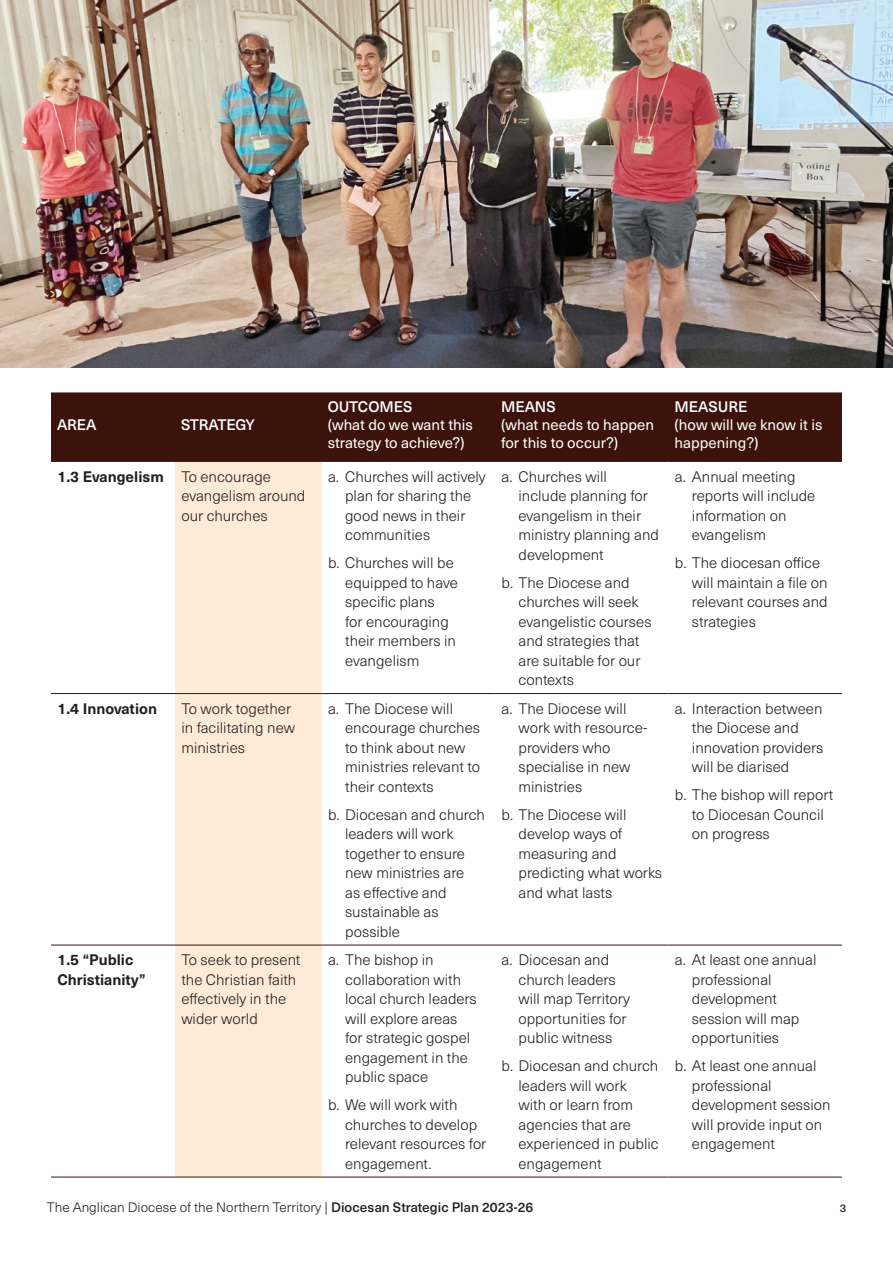
<style>
.page{position:relative;width:893px;height:1263px;background:#fff}
.page>*{position:absolute;margin:0;border:0;box-sizing:border-box;transform-origin:0 0}
.t1{font:300 15px/19.5px "Neue Haas Unica W1 G";color:#231f20}
.t2{font:15px/18px "Neue Haas Unica W1 G";color:#fff}
.t3{font:700 15px/19.5px "Neue Haas Unica W1 G";color:#231f20}
.t4{font:500 15px "Neue Haas Unica W1 G";color:#fff}
.t5{font:500 15px "Neue Haas Unica W1 G";letter-spacing:-.02em;color:#fff}
.t6{font:300 13.5px "Neue Haas Unica W1 G";color:#231f20}
.t7{font:13.5px "Neue Haas Unica W1 G";color:#231f20}
.s1{font-weight:700}
.s2{font-weight:500}
</style>
<div class="page">
<div style="left:51px;top:392px;width:791px;height:68px;background:#3b130a"></div>
<div style="left:175px;top:462px;width:147px;height:715px;background:#feead6"></div>
<hr style="left:51px;top:693px;width:124px;height:1px;background:#3b130a">
<hr style="left:175px;top:693px;width:147px;height:1px;background:#3b130a">
<hr style="left:322px;top:693px;width:173px;height:1px;background:#3b130a">
<hr style="left:495px;top:693px;width:174px;height:1px;background:#3b130a">
<hr style="left:669px;top:693px;width:173px;height:1px;background:#3b130a">
<hr style="left:51px;top:945px;width:124px;height:1px;background:#3b130a">
<hr style="left:175px;top:945px;width:147px;height:1px;background:#3b130a">
<hr style="left:322px;top:945px;width:173px;height:1px;background:#3b130a">
<hr style="left:495px;top:945px;width:174px;height:1px;background:#3b130a">
<hr style="left:669px;top:945px;width:173px;height:1px;background:#3b130a">
<hr style="left:51px;top:1177px;width:124px;height:1px;background:#3b130a">
<hr style="left:175px;top:1177px;width:147px;height:1px;background:#3b130a">
<hr style="left:322px;top:1177px;width:173px;height:1px;background:#3b130a">
<hr style="left:495px;top:1177px;width:174px;height:1px;background:#3b130a">
<hr style="left:669px;top:1177px;width:173px;height:1px;background:#3b130a">
<hr style="left:51px;top:460px;width:124px;height:2px;background:#3b130a">
<hr style="left:175px;top:460px;width:147px;height:2px;background:#3b130a">
<hr style="left:322px;top:460px;width:173px;height:2px;background:#3b130a">
<hr style="left:495px;top:460px;width:174px;height:2px;background:#3b130a">
<hr style="left:669px;top:460px;width:173px;height:2px;background:#3b130a">
<img style="left:0;top:0;width:893px;height:368px">
<p class="t4" style="left:57px;top:414px;width:41px">AREA</p>
<p class="t5" style="left:181px;top:414px;width:75px">STRATEGY</p>
<p class="t4" style="left:328px;top:396px;width:86px">OUTCOMES</p>
<p class="t2" style="left:328px;top:415px;width:147px">(what do we want this strategy to achieve?)</p>
<p class="t1" style="left:181px;top:466px;width:126px;text-indent:-124px"><span class="s1">1.3 Evangelism</span> To encourage evangelism around our churches</p>
<p class="t1" style="left:345px;top:466px;width:142px;text-indent:-17px">a. Churches will actively plan for sharing the good news in their communities</p>
<p class="t1" style="left:345px;top:552px;width:114px;text-indent:-17px">b. Churches will be equipped to have specific plans<br>for encouraging their members in evangelism</p>
<p class="t3" style="left:57px;top:697px;width:101px">1.4 Innovation</p>
<p class="t1" style="left:181px;top:698px;width:115px">To work together in facilitating new ministries</p>
<p class="t1" style="left:345px;top:698px;width:136px;text-indent:-17px">a. The Diocese will encourage churches to think about new ministries relevant to their contexts</p>
<p class="t1" style="left:345px;top:804px;width:141px;text-indent:-17px">b. Diocesan and church leaders will work together to ensure new ministries are<br>as effective and sustainable as possible</p>
<p class="t3" style="left:57px;top:949px;width:90px">1.5 “Public<br>Christianity”</p>
<p class="t1" style="left:181px;top:949px;width:121px">To seek to present the Christian faith effectively in the wider world</p>
<p class="t1" style="left:345px;top:949px;width:133px;text-indent:-17px">a. The bishop in collaboration with local church leaders will explore areas for strategic gospel engagement in the public space</p>
<p class="t1" style="left:345px;top:1094px;width:143px;text-indent:-17px">b. We will work with churches to develop relevant resources for engagement.</p>
<p class="t4" style="left:501px;top:396px;width:56px">MEANS</p>
<p class="t2" style="left:501px;top:415px;width:154px">(what needs to happen for this to occur?)</p>
<p class="t1" style="left:518px;top:466px;width:142px;text-indent:-17px">a. Churches will<br>include planning for evangelism in their ministry planning and development</p>
<p class="t1" style="left:518px;top:572px;width:135px;text-indent:-17px">b. The Diocese and churches will seek evangelistic courses and strategies that are suitable for our contexts</p>
<p class="t1" style="left:518px;top:698px;width:130px;text-indent:-17px">a. The Diocese will work with resource&shy;providers who specialise in new ministries</p>
<p class="t1" style="left:518px;top:804px;width:145px;text-indent:-17px">b. The Diocese will develop ways of measuring and predicting what works and what lasts</p>
<p class="t4" style="left:674px;top:396px;width:74px">MEASURE</p>
<p class="t2" style="left:674px;top:415px;width:150px">(how will we know it is happening?)</p>
<p class="t1" style="left:692px;top:466px;width:125px;text-indent:-17px">a. Annual meeting reports will include information on evangelism</p>
<p class="t1" style="left:692px;top:552px;width:137px;text-indent:-17px">b. The diocesan office will maintain a file on relevant courses and strategies</p>
<p class="t1" style="left:692px;top:698px;width:133px;text-indent:-17px">a. Interaction between the Diocese and innovation providers will be diarised</p>
<p class="t1" style="left:692px;top:784px;width:143px;text-indent:-17px">b. The bishop will report to Diocesan Council on progress</p>
<p class="t1" style="left:518px;top:949px;width:113px;text-indent:-17px">a. Diocesan and church leaders will map Territory opportunities for public witness</p>
<p class="t1" style="left:518px;top:1055px;width:142px;text-indent:-17px">b. Diocesan and church leaders will work<br>with or learn from agencies that are experienced in public engagement</p>
<p class="t1" style="left:692px;top:949px;width:126px;text-indent:-17px">a. At least one annual professional development session will map opportunities</p>
<p class="t1" style="left:692px;top:1055px;width:140px;text-indent:-17px">b. At least one annual professional development session will provide input on engagement</p>
<p class="t6" style="left:47px;top:1197px;width:488px">The Anglican Diocese of the Northern Territory | <span class="s2">Diocesan Strategic Plan 2023-26</span></p>
<p class="t7" style="left:840px;top:1197px;width:8px">3</p>
</div>
